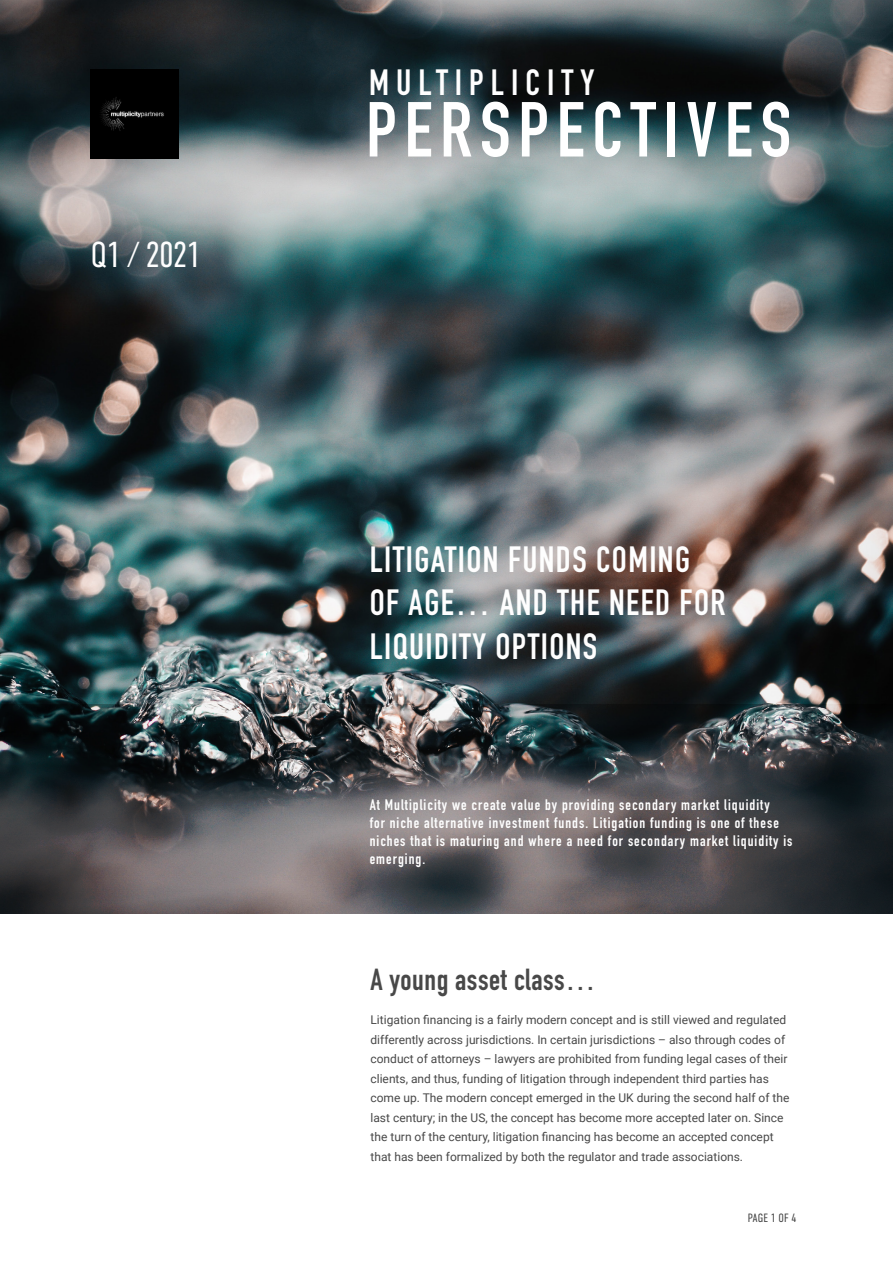
<style>
.page{position:relative;width:893px;height:1263px;background:#fff}
.page>*{position:absolute;margin:0;border:0;box-sizing:border-box;transform-origin:0 0}
.t1{font:700 76.5px "DIN Condensed";letter-spacing:.1em;color:#fff}
.t2{font:700 36px/43.5px "DIN Condensed";letter-spacing:.04em;color:#fefefe}
.t3{font:700 36px "DIN Condensed";letter-spacing:.195em;color:#fefefe}
.t4{font:300 36px "DIN Condensed";letter-spacing:-.03em;color:#fefefe}
.t5{font:700 30px "DIN Condensed";letter-spacing:.02em;color:#484848}
.t6{font:700 15px/18px "DIN Condensed";letter-spacing:.07em;color:#fefefe}
.t7{font:12px/19.5px "Roboto";color:#484848}
.t8{font:300 12px "DIN Condensed";color:#404040}
</style>
<div class="page">
<img style="left:0;top:0;width:893px;height:704px">
<svg style="left:0;top:704px;width:893px;height:210px;background:#4d4d50"></svg>
<img style="left:90px;top:70px;width:89px;height:88px">
<p class="t4" style="left:91px;top:234px;width:112px">Q1 / 2021</p>
<p class="t3" style="left:369px;top:58px;width:227px">MULTIPLICITY</p>
<p class="t1" style="left:366px;top:78px;width:427px">PERSPECTIVES</p>
<p class="t2" style="left:370px;top:537px;width:357px">LITIGATION FUNDS COMING<br>OF AGE… AND THE NEED FOR<br>LIQUIDITY OPTIONS</p>
<p class="t6" style="left:370px;top:796px;width:424px">At Multiplicity we create value by providing secondary market liquidity<br>for niche alternative investment funds. Litigation funding is one of these niches that is maturing and where a need for secondary market liquidity is emerging.</p>
<p class="t5" style="left:370px;top:959px;width:226px">A young asset class…</p>
<p class="t7" style="left:370px;top:1010px;width:420px">Litigation financing is a fairly modern concept and is still viewed and regulated differently across jurisdictions. In certain jurisdictions – also through codes of conduct of attorneys – lawyers are prohibited from funding legal cases of their clients, and thus, funding of litigation through independent third parties has come up. The modern concept emerged in the UK during the second half of the last century; in the US, the concept has become more accepted later on. Since the turn of the century, litigation financing has become an accepted concept that has been formalized by both the regulator and trade associations.</p>
<p class="t8" style="left:748px;top:1211px;width:50px">PAGE 1 OF 4</p>
</div>
